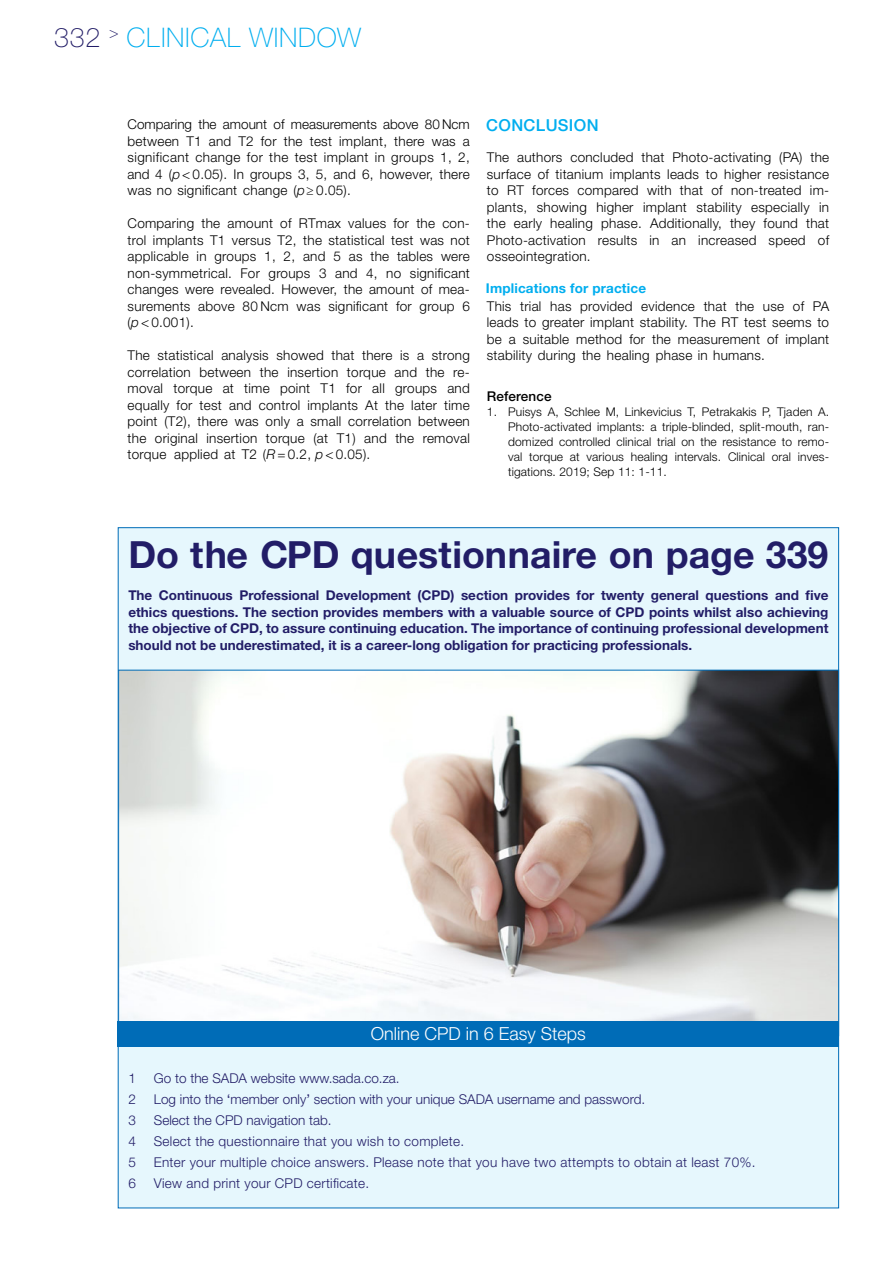
<style>
.page{position:relative;width:893px;height:1263px;background:#fff}
.page>*{position:absolute;margin:0;border:0;box-sizing:border-box;transform-origin:0 0}
.t1{font:700 37.5px "Helvetica Neue LT Std";color:#221d67}
.t2{font:100 27px "Helvetica Neue LT Std";letter-spacing:.025em;color:#00aeef}
.t3{font:300 18px "Helvetica Neue LT Std";color:#fff}
.Text_Header_RC_74_5{font:500 16.5px "Helvetica Neue LT Std";letter-spacing:.02em;color:#00aeef}
.Text_Body_RC_74_5{font:300 13.5px/16.5px "Helvetica Neue LT Std";letter-spacing:.02em;color:#000;text-align:justify}
.t4{font:700 13.5px/16.5px "Helvetica Neue LT Std";color:#221d67;text-align:justify}
.t5{font:300 13.5px "Helvetica Neue LT Std";letter-spacing:.02em;color:#221d67}
.t6{font:300 13.5px "Helvetica Neue LT Std";color:#221d67}
.Text_SubHeader_RC_74{font:700 13.5px "Helvetica Neue LT Std";letter-spacing:.01em;color:#00aeef}
.Text_Body_RC_74_5-2{font:500 13.5px "Helvetica Neue LT Std";letter-spacing:.01em;color:#000}
.t7{font:300 12px/15px "Helvetica Neue LT Std";letter-spacing:.01em;color:#000;text-align:justify}
.s1{color:#221d67}
.s2{font-style:italic}
.s3{font-weight:400}
</style>
<div class="page">
<div style="left:118px;top:528px;width:721px;height:680px;background:#e6f7fd"></div>
<img style="left:120px;top:672px;width:717px;height:349px">
<div style="left:118px;top:1021px;width:721px;height:26px;background:#006cb7"></div>
<h2 class="t2" style="left:54px;top:22px;width:308px"><span class="s1">332</span> <sup>&gt;</sup> CLINICAL WINDOW</h2>
<p class="Text_Body_RC_74_5" style="left:128px;top:116px;width:344px">Comparing the amount of measurements above 80 Ncm between T1 and T2 for the test implant, there was a significant change for the test implant in groups 1, 2, and 4 (<span class="s2">p</span> &lt; 0.05). In groups 3, 5, and 6, however, there was no significant change (<span class="s2">p</span>≥ 0.05).</p>
<p class="Text_Body_RC_74_5" style="left:128px;top:215px;width:344px">Comparing the amount of RTmax values for the con&shy;trol implants T1 versus T2, the statistical test was not applicable in groups 1, 2, and 5 as the tables were non-symmetrical. For groups 3 and 4, no significant changes were revealed. However, the amount of mea&shy;surements above 80 Ncm was significant for group 6 (<span class="s2">p</span> &lt; 0.001).</p>
<p class="Text_Body_RC_74_5" style="left:128px;top:347px;width:344px">The statistical analysis showed that there is a strong correlation between the insertion torque and the re&shy;moval torque at time point T1 for all groups and equally for test and control implants At the later time point (T2), there was only a small correlation between the original insertion torque (at T1) and the removal torque applied at T2 (<span class="s2">R</span> = 0.2, <span class="s2">p</span> &lt; 0.05).</p>
<p class="Text_Header_RC_74_5" style="left:486px;top:116px;width:114px">CONCLUSION</p>
<p class="Text_Body_RC_74_5" style="left:487px;top:149px;width:344px">The authors concluded that Photo-activating (PA) the surface of titanium implants leads to higher resistance to RT forces compared with that of non-treated im&shy;plants, showing higher implant stability especially in the early healing phase. Additionally, they found that Photo-activation results in an increased speed of osseointegration.</p>
<p class="Text_Body_RC_74_5" style="left:487px;top:297px;width:344px">This trial has provided evidence that the use of PA leads to greater implant stability. The RT test seems to be a suitable method for the measurement of implant stability during the healing phase in humans.</p>
<p class="Text_Body_RC_74_5-2" style="left:487px;top:388px;width:66px">Reference</p>
<p class="t7" style="left:508px;top:404px;width:323px;text-indent:-21px">1. Puisys A, Schlee M, Linkevicius T, Petrakakis P, Tjaden A.<br>Photo-activated implants: a triple-blinded, split-mouth, ran&shy;domized controlled clinical trial on the resistance to remo&shy;val torque at various healing intervals. Clinical oral inves&shy;tigations. 2019; Sep 11: 1-11.</p>
<p class="Text_SubHeader_RC_74" style="left:486px;top:280px;width:162px">Implications for practice</p>
<p class="t1" style="left:128px;top:531px;width:702px">Do the CPD questionnaire on page 339</p>
<p class="t4" style="left:128px;top:587px;width:702px">The Continuous Professional Development (CPD) section provides for twenty general questions and five ethics questions. The section provides members with a valuable source of CPD points whilst also achieving the objective of CPD, to assure continuing education. The importance of continuing professional development should not be underestimated, it is a career-long obligation for practicing professionals.</p>
<p class="t3" style="left:371px;top:1023px;width:217px">Online CPD in 6 Easy Steps</p>
<p class="t5" style="left:128px;top:1070px;width:9px">1</p>
<p class="t6" style="left:154px;top:1070px;width:247px">Go to the SADA website www.sada.co.za.</p>
<p class="t5" style="left:128px;top:1091px;width:9px">2</p>
<p class="t6" style="left:154px;top:1091px;width:493px">Log into the <span class="s3">‘</span>member only<span class="s3">’</span> section with your unique SADA username and password.</p>
<p class="t5" style="left:128px;top:1112px;width:9px">3</p>
<p class="t6" style="left:154px;top:1112px;width:179px">Select the CPD navigation tab.</p>
<p class="t5" style="left:128px;top:1133px;width:9px">4</p>
<p class="t5" style="left:154px;top:1133px;width:312px">Select the questionnaire that you wish to complete.</p>
<p class="t5" style="left:128px;top:1154px;width:9px">5</p>
<p class="t5" style="left:154px;top:1154px;width:603px">Enter your multiple choice answers. Please note that you have two attempts to obtain at least 70%.</p>
<p class="t5" style="left:128px;top:1175px;width:9px">6</p>
<p class="t5" style="left:154px;top:1175px;width:217px">View and print your CPD certificate.</p>
</div>
